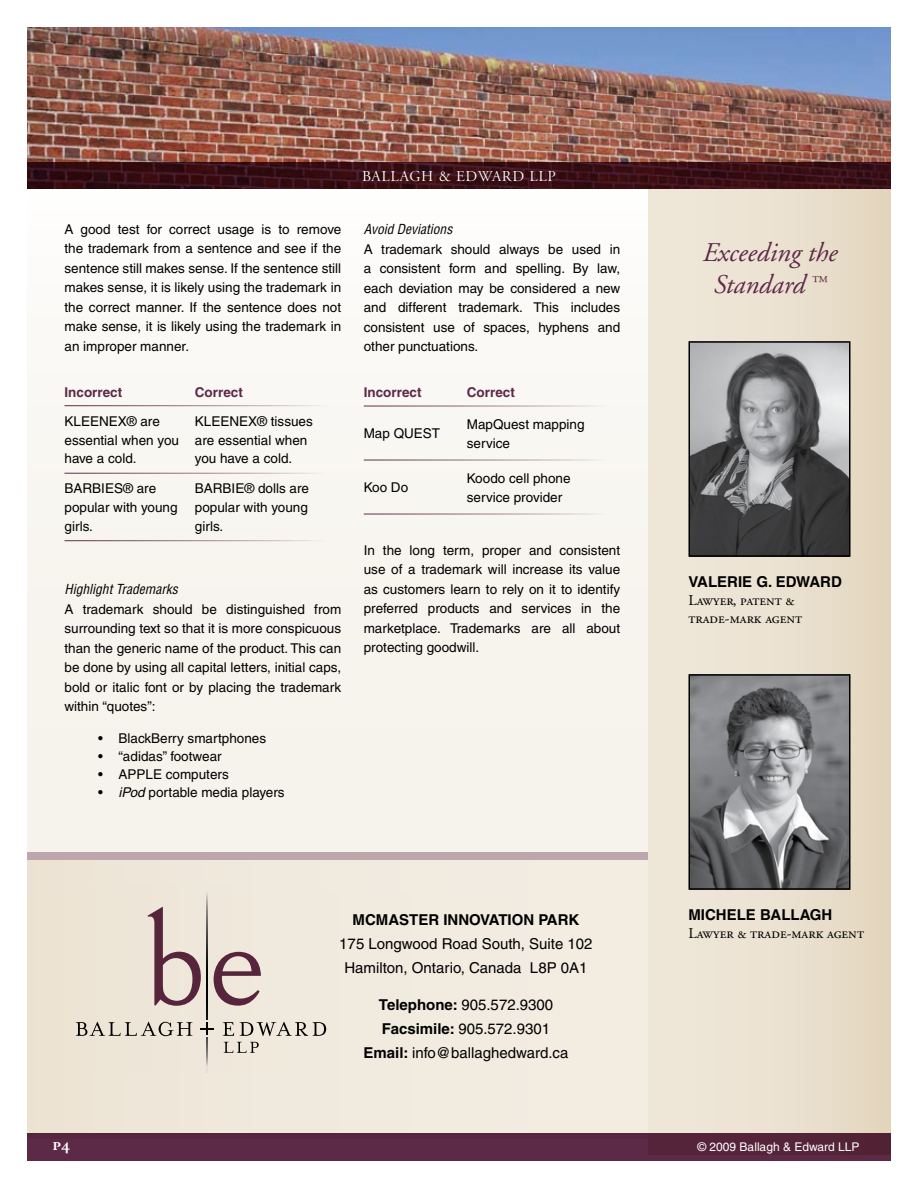
<style>
.page{position:relative;width:918px;height:1188px;background:#fff}
.page>*{position:absolute;margin:0;border:0;box-sizing:border-box;transform-origin:0 0}
.t1{font:italic 27px/32.4px "Adobe Garamond";color:#5c2946;text-align:center}
.t2{font:18px "Adobe Garamond Semibold SC";color:#fff}
.t3{font:15px/24px "Helvetica";color:#000;text-align:center}
.t4{font:700 15px "Helvetica";color:#000}
.t5{font:15px/18px "Adobe Garamond Regular SC";color:#000}
.t6{font:15px "Adobe Garamond Titling";letter-spacing:.05em;color:#fff}
.t7{font:13.5px/19.5px "Helvetica";color:#000;text-align:justify}
.t8{font:italic condensed 13.5px "Helvetica";color:#000}
.t9{font:700 13.5px "Helvetica";color:#5c2946}
.t10{font:12px "Helvetica";color:#fff}
.s1{font-style:italic}
.s2{font-weight:700}
</style>
<div class="page">
<div style="left:27px;top:185px;width:864px;height:953px;background:#f8f6f0"></div>
<div style="left:648px;top:32px;width:243px;height:1123px;background:linear-gradient(to right,#f1eadd,#e3d7c0)"></div>
<div style="left:27px;top:858px;width:621px;height:277px;background:#f1eadf"></div>
<img style="left:691px;top:677px;width:156px;height:210px">
<div style="left:688px;top:674px;width:162px;height:216px;border:2px solid #000"></div>
<img style="left:691px;top:344px;width:156px;height:210px">
<div style="left:688px;top:341px;width:162px;height:216px;border:2px solid #000"></div>
<div style="left:27px;top:1133px;width:864px;height:28px;background:#5c2946"></div>
<div style="left:27px;top:852px;width:621px;height:7px;background:#bda7ac"></div>
<hr style="left:64px;top:405px;width:131px;height:1px;background:#fff">
<hr style="left:195px;top:405px;width:135px;height:1px;background:#fff">
<hr style="left:64px;top:473px;width:131px;height:1px;background:#fff">
<hr style="left:195px;top:473px;width:135px;height:1px;background:#fff">
<hr style="left:64px;top:540px;width:131px;height:1px;background:#fff">
<hr style="left:195px;top:540px;width:135px;height:1px;background:#fff">
<hr style="left:364px;top:406px;width:103px;height:1px;background:#fff">
<hr style="left:467px;top:406px;width:143px;height:1px;background:#fff">
<hr style="left:364px;top:460px;width:103px;height:1px;background:#fff">
<hr style="left:467px;top:460px;width:143px;height:1px;background:#fff">
<hr style="left:364px;top:514px;width:103px;height:1px;background:#fff">
<hr style="left:467px;top:514px;width:143px;height:1px;background:#fff">
<img style="left:27px;top:27px;width:864px;height:135px">
<svg style="left:147px;top:907px;width:54px;height:99px"></svg>
<svg style="left:214px;top:952px;width:47px;height:54px"></svg>
<svg style="left:76px;top:1022px;width:116px;height:14px"></svg>
<svg style="left:223px;top:1022px;width:11px;height:14px"></svg>
<svg style="left:240px;top:1022px;width:86px;height:14px"></svg>
<svg style="left:224px;top:1042px;width:35px;height:11px"></svg>
<svg style="left:200px;top:1022px;width:14px;height:13px"></svg>
<svg style="left:206px;top:893px;width:2px;height:127px"></svg>
<svg style="left:206px;top:1038px;width:2px;height:34px"></svg>
<svg style="left:27px;top:162px;width:864px;height:27px;background:#380f16"></svg>
<p class="t7" style="left:64px;top:219px;width:278px">A good test for correct usage is to remove the trademark from a sentence and see if the sentence still makes sense. If the sentence still makes sense, it is likely using the trademark in the correct manner. If the sentence does not make sense, it is likely using the trademark in an improper manner.</p>
<p class="t9" style="left:64px;top:384px;width:59px">Incorrect</p>
<p class="t9" style="left:195px;top:384px;width:50px">Correct</p>
<p class="t7" style="left:64px;top:412px;width:116px;line-height:18.8px;text-align:left">KLEENEX® are essential when you have a cold.</p>
<p class="t7" style="left:195px;top:412px;width:119px;line-height:18.8px;text-align:left">KLEENEX® tissues are essential when you have a cold.</p>
<p class="t7" style="left:64px;top:479px;width:115px;line-height:18.8px;text-align:left">BARBIES® are popular with young girls.</p>
<p class="t7" style="left:195px;top:479px;width:116px;line-height:18.8px">BARBIE® dolls are popular with young girls.</p>
<p class="t8" style="left:64px;top:581px;width:115px">Highlight Trademarks</p>
<p class="t7" style="left:64px;top:599px;width:278px">A trademark should be distinguished from surrounding text so that it is more conspicuous than the generic name of the product. This can be done by using all capital letters, initial caps, bold or italic font or by placing the trademark within “quotes”:</p>
<p class="t7" style="left:98px;top:728px;width:169px">• BlackBerry smartphones</p>
<p class="t7" style="left:98px;top:746px;width:125px">• “adidas” footwear</p>
<p class="t7" style="left:98px;top:764px;width:132px">• APPLE computers</p>
<p class="t7" style="left:98px;top:782px;width:188px">• <span class="s1">iPod</span> portable media players</p>
<p class="t6" style="left:362px;top:168px;width:195px">BALLAGH &amp; EDWARD LLP</p>
<p class="t8" style="left:364px;top:221px;width:90px">Avoid Deviations</p>
<p class="t7" style="left:364px;top:239px;width:258px">A trademark should always be used in a consistent form and spelling. By law, each deviation may be considered a new and different trademark. This includes consistent use of spaces, hyphens and other punctuations.</p>
<p class="t9" style="left:364px;top:384px;width:59px">Incorrect</p>
<p class="t9" style="left:467px;top:384px;width:50px">Correct</p>
<p class="t7" style="left:364px;top:424px;width:78px">Map QUEST</p>
<p class="t7" style="left:467px;top:415px;width:119px;line-height:18.8px">MapQuest mapping service</p>
<p class="t7" style="left:364px;top:478px;width:46px">Koo Do</p>
<p class="t7" style="left:467px;top:469px;width:105px;line-height:18.8px">Koodo cell phone service provider</p>
<p class="t7" style="left:364px;top:540px;width:258px">In the long term, proper and consistent use of a trademark will increase its value as customers learn to rely on it to identify preferred products and services in the marketplace. Trademarks are all about protecting goodwill.</p>
<p class="t4" style="left:353px;top:911px;width:228px">MCMASTER INNOVATION PARK</p>
<p class="t3" style="left:339px;top:932px;width:255px">175 Longwood Road South, Suite 102<br>Hamilton, Ontario, Canada L8P 0A1</p>
<p class="t3" style="left:364px;top:993px;width:206px"><span class="s2">Telephone:</span> 905.572.9300<br><span class="s2">Facsimile:</span> 905.572.9301<br><span class="s2">Email:</span> info@ballaghedward.ca</p>
<h1 class="t1" style="left:703px;top:237px;width:136px">Exceeding the<br>Standard <sup>™</sup></h1>
<p class="t4" style="left:688px;top:572px;width:155px">VALERIE G. EDWARD</p>
<p class="t5" style="left:688px;top:592px;width:115px">Lawyer, patent &amp; trade-mark agent</p>
<p class="t4" style="left:688px;top:905px;width:145px">MICHELE BALLAGH</p>
<p class="t5" style="left:688px;top:924px;width:177px">Lawyer &amp; trade-mark agent</p>
<h2 class="t2" style="left:52px;top:1135px;width:19px">p4</h2>
<p class="t10" style="left:697px;top:1140px;width:164px">© 2009 Ballagh &amp; Edward LLP</p>
</div>
